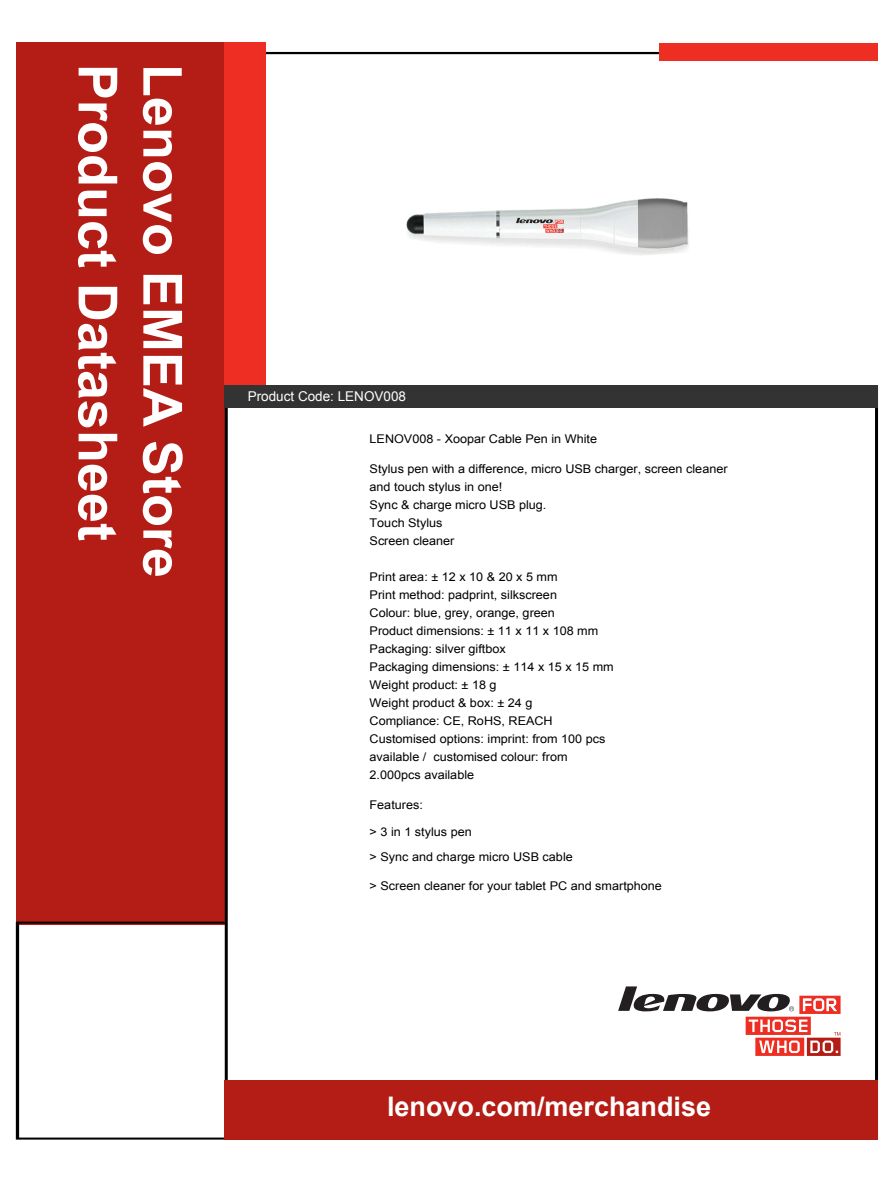
<style>
.page{position:relative;width:894px;height:1188px;background:#fff}
.page>*{position:absolute;margin:0;border:0;box-sizing:border-box;transform-origin:0 0}
.t1{font:700 54px "Arial";color:#fff}
.t2{font:700 27px "Arial";color:#fff}
.t3{font:13.5px "Arial";color:#fff}
.t4{font:12px/18px "Arial";color:#000;scale:1.05 1}
</style>
<div class="page">
<div style="left:16px;top:42px;width:210px;height:882px;background:#b41d15"></div>
<hr style="left:19px;top:922px;width:206px;height:2px;background:#000">
<hr style="left:19px;top:1138px;width:206px;height:2px;background:#000">
<hr style="left:266px;top:52px;width:394px;height:2px;background:#000">
<div style="left:225px;top:42px;width:41px;height:345px;background:#ee2e22"></div>
<hr style="left:875px;top:387px;width:3px;height:753px;background:#000">
<hr style="left:225px;top:386px;width:3px;height:754px;background:#000">
<div style="left:225px;top:385px;width:216px;height:23px;background:#333"></div>
<div style="left:441px;top:385px;width:437px;height:23px;background:#333"></div>
<div style="left:225px;top:1080px;width:653px;height:60px;background:#b41d15"></div>
<svg style="left:618px;top:986px;width:223px;height:70px"></svg>
<svg style="left:16px;top:922px;width:3px;height:218px"></svg>
<div style="left:660px;top:43px;width:218px;height:17px;background:#ee2e22"></div>
<img style="left:406px;top:198px;width:284px;height:57px">
<svg style="left:516px;top:218px;width:48px;height:15px"></svg>
<h1 class="t1" style="left:134px;top:64px;width:479px;rotate:90deg">Product Datasheet</h1>
<h1 class="t1" style="left:198px;top:64px;width:516px;rotate:90deg">Lenovo EMEA Store</h1>
<p class="t3" style="left:248px;top:388px;width:160px">Product Code: LENOV008</p>
<p class="t4" style="left:370px;top:430px;width:218px">LENOV008 - Xoopar Cable Pen in White</p>
<p class="t4" style="left:370px;top:460px;width:342px">Stylus pen with a difference, micro USB charger, screen cleaner and touch stylus in one!<br>Sync &amp; charge micro USB plug.<br>Touch Stylus<br>Screen cleaner</p>
<p class="t4" style="left:370px;top:568px;width:234px">Print area: ± 12 x 10 &amp; 20 x 5 mm<br>Print method: padprint, silkscreen<br>Colour: blue, grey, orange, green<br>Product dimensions: ± 11 x 11 x 108 mm<br>Packaging: silver giftbox<br>Packaging dimensions: ± 114 x 15 x 15 mm<br>Weight product: ± 18 g<br>Weight product &amp; box: ± 24 g<br>Compliance: CE, RoHS, REACH<br>Customised options: imprint: from 100 pcs available / customised colour: from<br>2.000pcs available</p>
<p class="t4" style="left:370px;top:796px;width:52px">Features:</p>
<p class="t4" style="left:370px;top:819px;width:195px;line-height:25.5px">&gt; 3 in 1 stylus pen<br>&gt; Sync and charge micro USB cable</p>
<p class="t4" style="left:370px;top:877px;width:280px">&gt; Screen cleaner for your tablet PC and smartphone</p>
<h2 class="t2" style="left:387px;top:1089px;width:326px">lenovo.com/merchandise</h2>
</div>
